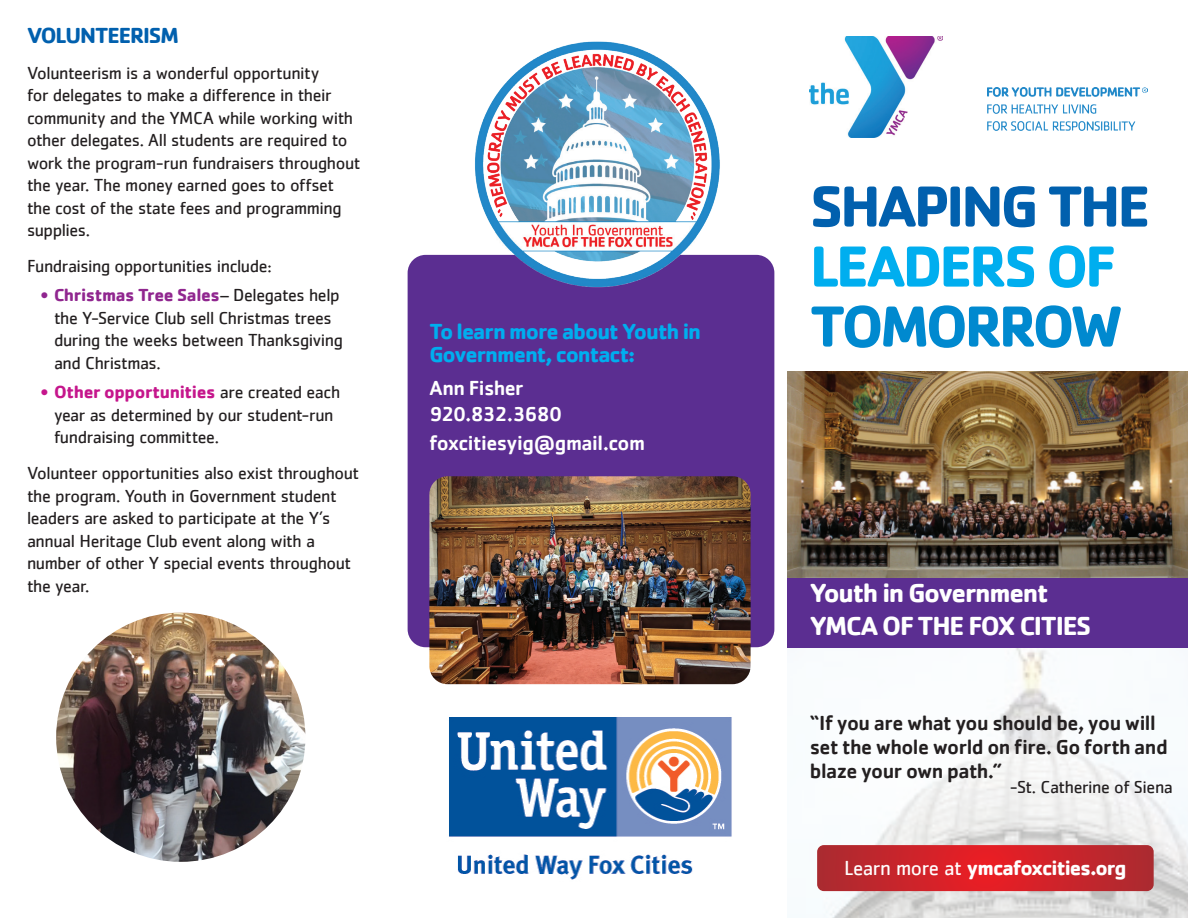
<style>
.page{position:relative;width:1188px;height:918px;background:#fff}
.page>*{position:absolute;margin:0;border:0;box-sizing:border-box;transform-origin:0 0}
.t1{font:700 60px "Cachet";letter-spacing:-.055em;color:#0160ae}
.t2{font:700 60px "Cachet";letter-spacing:-.055em;color:#00aeef}
.t3{font:700 60px "Cachet";letter-spacing:-.065em;color:#0089cf}
.t4{font:700 27px/32.4px "Cachet";letter-spacing:-.05em;color:#fff}
.t5{font:700 22.5px/22.5px "Cachet";letter-spacing:-.045em;color:#00aeef}
.t6{font:700 22.5px "Cachet";letter-spacing:-.05em;color:#0160ae}
.t7{font:500 21px/24px "Cachet";letter-spacing:-.02em;color:#231f20}
.t8{font:500 21px/26.2px "Cachet";letter-spacing:-.03em;color:#fff}
.t9{font:700 21px "Cachet";letter-spacing:-.05em;color:#fff}
.t10{font:18px/22.5px "Cachet";letter-spacing:-.025em;color:#231f20}
.s1{font-weight:700;color:#90268f}
.s2{font-weight:700;color:#c5168c}
.s3{font-weight:400}
</style>
<div class="page">
<div style="left:408px;top:255px;width:366px;height:392px;background:#5b2e91;border-radius:18px"></div>
<img style="left:787px;top:647px;width:401px;height:271px">
<img style="left:456px;top:41px;width:294px;height:247px">
<img style="left:787px;top:372px;width:401px;height:206px">
<img style="left:810px;top:36px;width:132px;height:101px">
<img style="left:987px;top:87px;width:160px;height:44px">
<div style="left:787px;top:578px;width:401px;height:69px;background:#5b2e91"></div>
<svg style="left:817px;top:845px;width:337px;height:46px;background:#c9252b"></svg>
<img style="left:56px;top:613px;width:249px;height:249px;border-radius:125px">
<img style="left:429px;top:476px;width:322px;height:208px">
<img style="left:449px;top:717px;width:283px;height:163px">
<p class="t6" style="left:27px;top:21px;width:153px">VOLUNTEERISM</p>
<p class="t10" style="left:27px;top:61px;width:335px">Volunteerism is a wonderful opportunity<br>for delegates to make a difference in their community and the YMCA while working with other delegates. All students are required to work the program-run fundraisers throughout the year. The money earned goes to offset the cost of the state fees and programming supplies.</p>
<p class="t10" style="left:27px;top:255px;width:246px">Fundraising opportunities include:</p>
<p class="t10" style="left:54px;top:284px;width:291px;text-indent:-14px"><span class="s1">• Christmas Tree Sales</span>– Delegates help the Y-Service Club sell Christmas trees during the weeks between Thanksgiving and Christmas.</p>
<p class="t10" style="left:54px;top:381px;width:288px;text-indent:-14px"><span class="s2">• Other opportunities</span> are created each year as determined by our student-run fundraising committee.</p>
<p class="t10" style="left:27px;top:462px;width:334px">Volunteer opportunities also exist throughout the program. Youth in Government student leaders are asked to participate at the Y’s annual Heritage Club event along with a number of other Y special events throughout the year.</p>
<p class="t5" style="left:429px;top:319px;width:273px">To learn more about Youth in<br>Government, contact:</p>
<p class="t8" style="left:429px;top:374px;width:134px">Ann Fisher<br>920.832.3680</p>
<p class="t8" style="left:429px;top:429px;width:217px">foxcitiesyig@gmail.com</p>
<h1 class="t1" style="left:810px;top:168px;width:342px">SHAPING THE</h1>
<h1 class="t2" style="left:810px;top:228px;width:307px">LEADERS OF</h1>
<h1 class="t3" style="left:810px;top:288px;width:314px">TOMORROW</h1>
<h2 class="t4" style="left:810px;top:576px;width:283px">Youth in Government<br>YMCA OF THE FOX CITIES</h2>
<p class="t7" style="left:810px;top:710px;width:360px">“If you are what you should be, you will set the whole world on fire. Go forth and blaze your own path.”</p>
<p class="t10" style="left:1010px;top:775px;width:164px">-St. Catherine of Siena</p>
<p class="t9" style="left:844px;top:854px;width:284px"><span class="s3">Learn more at</span> ymcafoxcities.org</p>
</div>
